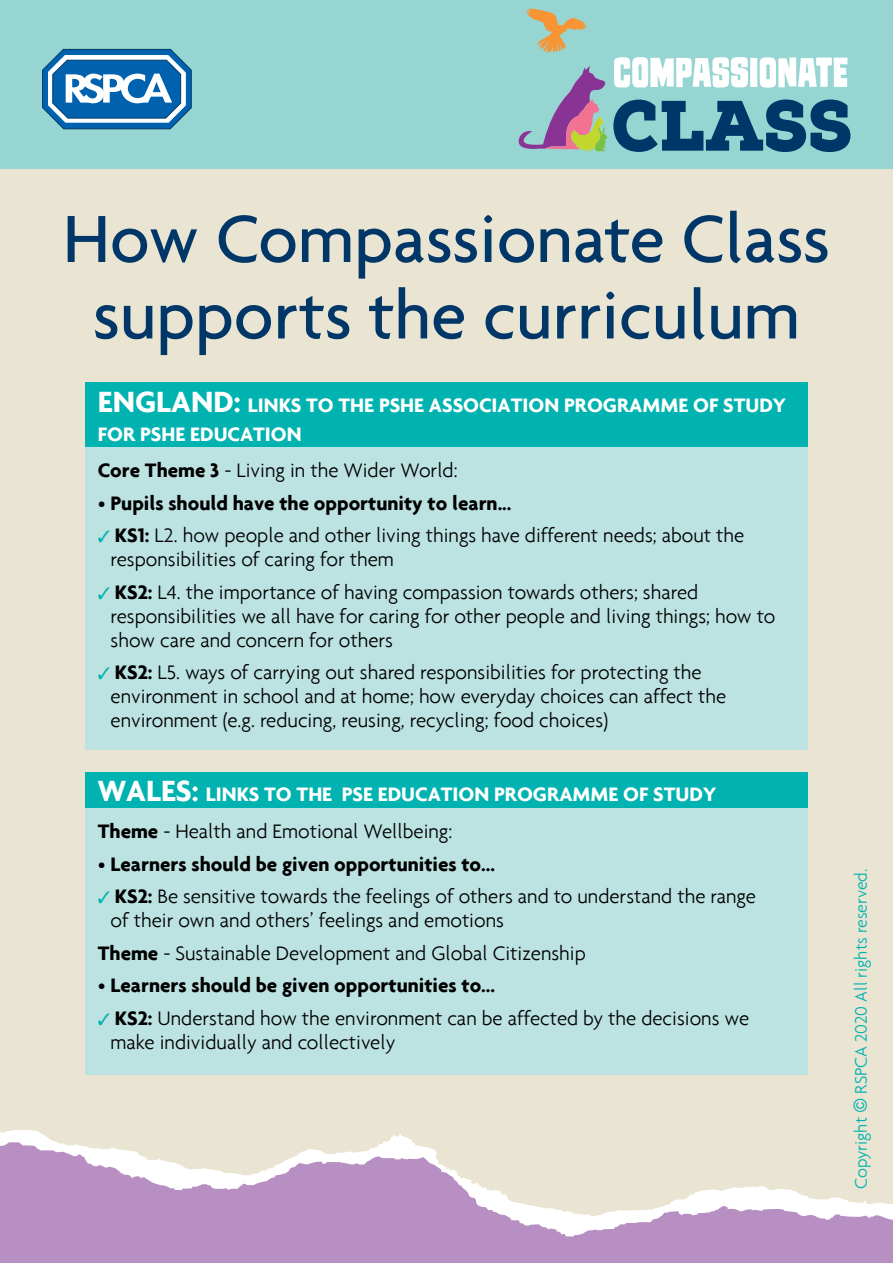
<style>
.page{position:relative;width:893px;height:1263px;background:#eae4d2}
.page>*{position:absolute;margin:0;border:0;box-sizing:border-box;transform-origin:0 0}
.t1{font:500 72px/76.5px "Agenda";color:#003768;text-align:center}
.t2{font:300 21px/32.5px "Agenda";color:#000}
.t3{font:700 21px/28.5px "Agenda";color:#fff}
.t4{font:300 18px "Agenda";color:#00b3b0}
.s1{font-size:31.5px}
.s2{font-weight:700}
.s3{color:#000}
.s4{font-weight:300;color:#000}
.s5{font-family:"Arial";font-weight:400}
</style>
<div class="page">
<div style="left:0;top:0;width:893px;height:169px;background:#96d5d2"></div>
<svg style="left:42px;top:49px;width:149px;height:80px;background:#5293c3"></svg>
<svg style="left:614px;top:57px;width:233px;height:31px;background:#e0f2f1"></svg>
<svg style="left:519px;top:66px;width:88px;height:86px;background:#9da3ae"></svg>
<svg style="left:613px;top:99px;width:237px;height:53px;background:#417b96"></svg>
<svg style="left:526px;top:9px;width:61px;height:44px;background:#b9bd98"></svg>
<svg style="left:0;top:1130px;width:893px;height:133px;fill:#b78fc2"></svg>
<div style="left:85px;top:394px;width:723px;height:356px;background:#bce3e2"></div>
<div style="left:85px;top:783px;width:723px;height:291px;background:#bce3e2"></div>
<div style="left:85px;top:383px;width:723px;height:64px;background:#00b3b0"></div>
<div style="left:85px;top:772px;width:723px;height:35px;background:#00b3b0"></div>
<h1 class="t1" style="left:63px;top:199px;width:769px">How Compassionate Class supports the curriculum</h1>
<p class="t3" style="left:98px;top:391px;width:690px"><span class="s1">ENGLAND:</span> LINKS TO THE PSHE ASSOCIATION PROGRAMME OF STUDY<br>FOR PSHE EDUCATION</p>
<p class="t2" style="left:98px;top:454px;width:361px"><span class="s2">Core Theme 3</span> - Living in the Wider World:</p>
<p class="t2" style="left:115px;top:486px;width:631px;text-indent:-17px">• <span class="s2">Pupils should have the opportunity to learn...<br>KS1:</span> L2. how people and other living things have different needs; about the</p>
<p class="t2" style="left:111px;top:543px;width:589px">responsibilities of caring for them<br><span class="s2">KS2:</span> L4. the importance of having compassion towards others; shared</p>
<p class="t2" style="left:111px;top:604px;width:666px;line-height:24px">responsibilities we all have for caring for other people and living things; how to show care and concern for others</p>
<p class="t2" style="left:111px;top:660px;width:617px;line-height:24px"><span class="s2">KS2:</span> L5. ways of carrying out shared responsibilities for protecting the environment in school and at home; how everyday choices can affect the environment (e.g. reducing, reusing, recycling; food choices)</p>
<p class="t3" style="left:98px;top:775px;width:620px;line-height:36.8px"><span class="s1">WALES:</span> LINKS TO THE PSE EDUCATION PROGRAMME OF STUDY<br><span class="s3">Theme</span> <span class="s4">- Health and Emotional Wellbeing:</span></p>
<p class="t2" style="left:115px;top:847px;width:643px;text-indent:-17px">• <span class="s2">Learners should be given opportunities to...<br>KS2:</span> Be sensitive towards the feelings of others and to understand the range</p>
<p class="t2" style="left:98px;top:904px;width:490px;text-indent:13px">of their own and others’ feelings and emotions<br><span class="s2">Theme</span> - Sustainable Development and Global Citizenship</p>
<p class="t2" style="left:115px;top:969px;width:636px;text-indent:-17px">• <span class="s2">Learners should be given opportunities to...<br>KS2:</span> Understand how the environment can be affected by the decisions we</p>
<p class="t2" style="left:111px;top:1025px;width:286px">make individually and collectively</p>
<p class="t4" style="left:850px;top:1188px;width:321px;rotate:-90deg">Copyright <span class="s5">©</span> RSPCA 2020 All rights reserved.</p>
</div>
